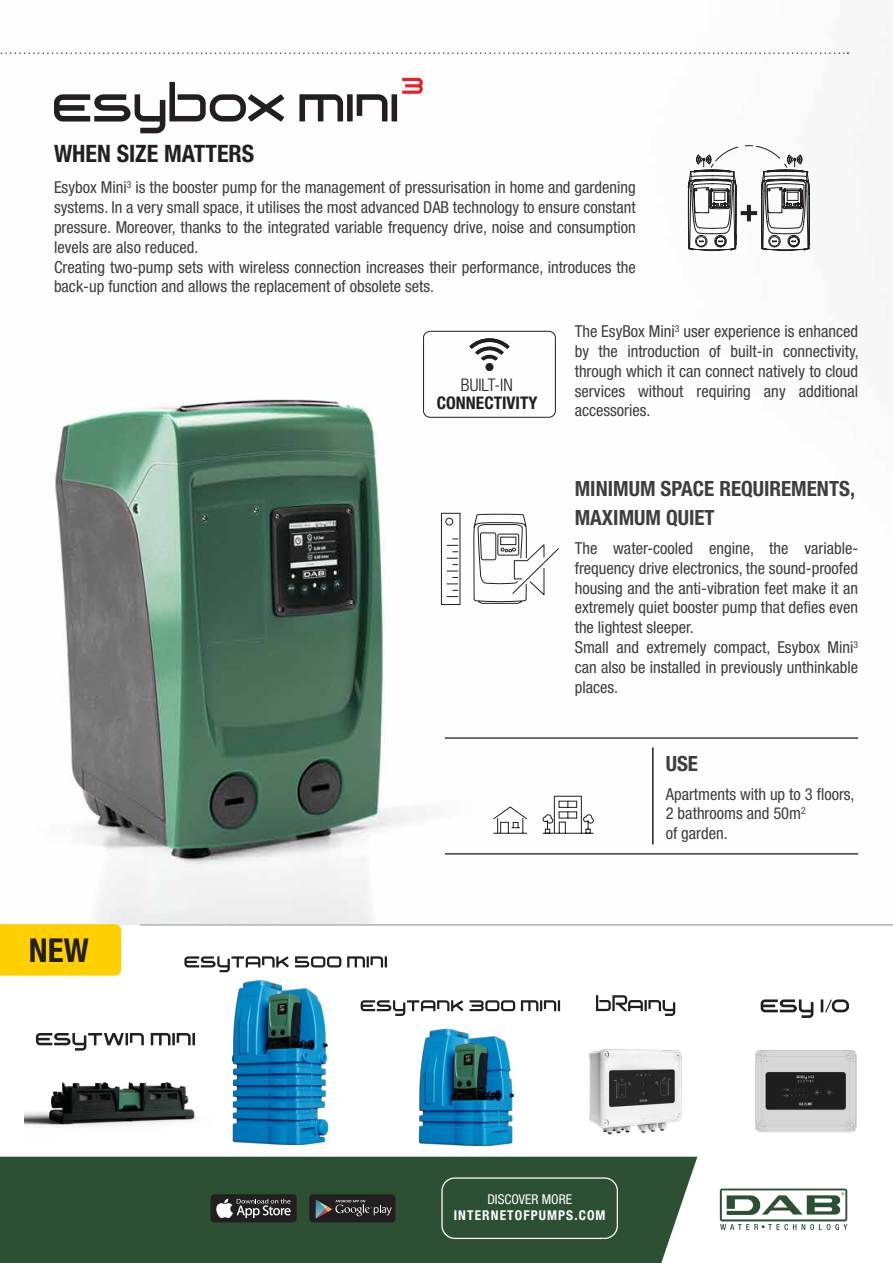
<style>
.page{position:relative;width:893px;height:1263px;background:#fff}
.page>*{position:absolute;margin:0;border:0;box-sizing:border-box;transform-origin:0 0}
.t1{font:700 condensed 33px "Helvetica Neue LT Std";color:#231f20}
.t2{font:700 condensed 24px "Helvetica Neue LT Std";color:#231f20}
.t3{font:700 condensed 21px/28.8px "Helvetica Neue LT Std";color:#3e3e3f}
.t4{font:700 condensed 17.4px "Helvetica Neue LT Std";color:#231f20}
.t5{font:300 condensed 17.4px "Helvetica Neue LT Std";color:#231f20}
.t6{font:condensed 16.5px/19.8px "Helvetica Neue LT Std";color:#3e3e3f}
.t7{font:700 condensed 13.5px "Helvetica Neue LT Std";letter-spacing:.08em;color:#fff}
.t8{font:condensed 13.5px "Helvetica Neue LT Std";color:#fff}
</style>
<div class="page">
<img style="left:54px;top:52px;width:805px;height:873px">
<svg style="left:0;top:52px;width:848px;height:2px"></svg>
<svg style="left:402px;top:78px;width:21px;height:16px"></svg>
<div style="left:347px;top:94px;width:6px;height:27px;background:#231f20"></div>
<div style="left:392px;top:94px;width:5px;height:27px;background:#231f20"></div>
<svg style="left:299px;top:94px;width:44px;height:27px"></svg>
<svg style="left:357px;top:94px;width:30px;height:27px"></svg>
<svg style="left:54px;top:82px;width:230px;height:51px"></svg>
<svg style="left:441px;top:512px;width:20px;height:93px"></svg>
<svg style="left:473px;top:513px;width:87px;height:91px"></svg>
<svg style="left:688px;top:145px;width:122px;height:106px"></svg>
<div style="left:0;top:1157px;width:697px;height:106px;background:#2d5035"></div>
<div style="left:441px;top:1177px;width:177px;height:62px;border:1px solid #fff;border-radius:13px"></div>
<div style="left:210px;top:1194px;width:87px;height:28px;background:#231f20;border-radius:4px"></div>
<div style="left:309px;top:1194px;width:86px;height:28px;background:#231f20;border-radius:4px"></div>
<svg style="left:173px;top:1198px;width:219px;height:21px"></svg>
<svg style="left:720px;top:1188px;width:127px;height:42px"></svg>
<div style="left:423px;top:331px;width:133px;height:87px;border:1px solid #231f20;border-radius:6px"></div>
<div style="left:485px;top:363px;width:8px;height:8px;background:#231f20;border-radius:50%"></div>
<svg style="left:468px;top:337px;width:43px;height:25px"></svg>
<svg style="left:761px;top:999px;width:52px;height:19px"></svg>
<svg style="left:821px;top:999px;width:28px;height:13px"></svg>
<svg style="left:596px;top:995px;width:79px;height:21px"></svg>
<img style="left:755px;top:1050px;width:102px;height:83px">
<img style="left:589px;top:1049px;width:93px;height:86px">
<img style="left:231px;top:980px;width:98px;height:164px">
<img style="left:24px;top:1081px;width:173px;height:46px">
<svg style="left:151px;top:1033px;width:44px;height:12px"></svg>
<svg style="left:36px;top:1033px;width:108px;height:18px"></svg>
<svg style="left:470px;top:1000px;width:45px;height:11px"></svg>
<svg style="left:361px;top:1000px;width:102px;height:16px"></svg>
<svg style="left:521px;top:1000px;width:39px;height:11px"></svg>
<img style="left:418px;top:1028px;width:96px;height:118px">
<svg style="left:184px;top:956px;width:105px;height:16px"></svg>
<svg style="left:347px;top:956px;width:40px;height:11px"></svg>
<svg style="left:295px;top:956px;width:46px;height:11px"></svg>
<hr style="left:140px;top:924px;width:753px;height:2px;background:#b1b1b1">
<hr style="left:445px;top:737px;width:413px;height:2px;background:#3e3e3f">
<hr style="left:445px;top:853px;width:413px;height:2px;background:#3e3e3f">
<svg style="left:492px;top:806px;width:36px;height:28px"></svg>
<svg style="left:542px;top:795px;width:52px;height:39px"></svg>
<hr style="left:652px;top:747px;width:2px;height:97px;background:#231f20">
<div style="left:0;top:924px;width:121px;height:52px;background:#ffd000"></div>
<h2 class="t2" style="left:54px;top:139px;width:202px">WHEN SIZE MATTERS</h2>
<p class="t6" style="left:54px;top:177px;width:583px">Esybox Mini<sup>3</sup> is the booster pump for the management of pressurisation in home and gardening systems. In a very small space, it utilises the most advanced DAB technology to ensure constant pressure. Moreover, thanks to the integrated variable frequency drive, noise and consumption levels are also reduced.<br>Creating two-pump sets with wireless connection increases their performance, introduces the back-up function and allows the replacement of obsolete sets.</p>
<h1 class="t1" style="left:29px;top:930px;width:61px">NEW</h1>
<p class="t5" style="left:461px;top:375px;width:53px">BUILT-IN</p>
<p class="t4" style="left:437px;top:392px;width:102px">CONNECTIVITY</p>
<p class="t6" style="left:575px;top:321px;width:285px;text-align:justify">The EsyBox Mini<sup>3</sup> user experience is enhanced by the introduction of built-in connectivity, through which it can connect natively to cloud services without requiring any additional accessories.</p>
<p class="t3" style="left:575px;top:474px;width:282px">MINIMUM SPACE REQUIREMENTS,<br>MAXIMUM QUIET</p>
<p class="t6" style="left:575px;top:538px;width:285px">The water-cooled engine, the variable&shy;frequency drive electronics, the sound-proofed housing and the anti-vibration feet make it an extremely quiet booster pump that defies even the lightest sleeper.<br>Small and extremely compact, Esybox Mini<sup>3 </sup>can also be installed in previously unthinkable places.</p>
<p class="t3" style="left:666px;top:749px;width:34px">USE</p>
<p class="t6" style="left:666px;top:784px;width:190px">Apartments with up to 3 floors,<br>2 bathrooms and 50m<sup>2<br></sup>of garden.</p>
<p class="t8" style="left:487px;top:1191px;width:86px">DISCOVER MORE</p>
<p class="t7" style="left:454px;top:1207px;width:153px">INTERNETOFPUMPS.COM</p>
<p class="t7" style="left:410px;top:1208px;width:153px">INTERNETOFPUMPS.COM</p>
</div>
